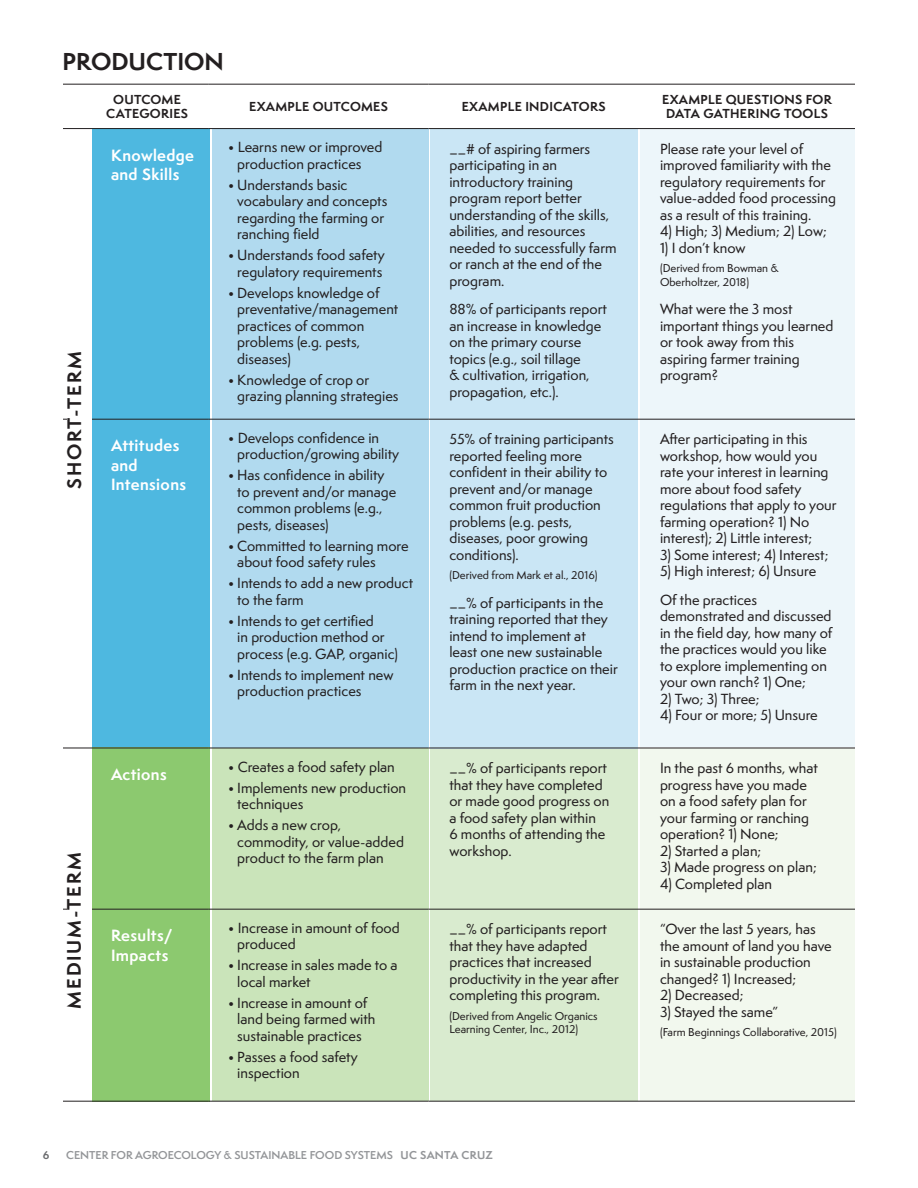
<style>
.page{position:relative;width:918px;height:1188px;background:#fff}
.page>*{position:absolute;margin:0;border:0;box-sizing:border-box;transform-origin:0 0}
.table_head{font:700 22.5px "Semplicita Pro";color:#231f20}
.t1{font:700 18px "Semplicita Pro";letter-spacing:.1em;color:#231f20}
.t2{font:700 15px/19.5px "Semplicita Pro";letter-spacing:.025em;color:#fff}
.indicators{font:500 13.5px/16.5px "Semplicita Pro";color:#231f20}
.bullets{font:500 13.5px/16.5px "Semplicita Pro";color:#231f20}
.questions{font:500 13.5px/16.5px "Semplicita Pro";color:#231f20}
.t3{font:700 12px/14.4px "Semplicita Pro";letter-spacing:.025em;color:#231f20;text-align:center}
.citation{font:500 10.5px/13.5px "Semplicita Pro";color:#231f20}
.t4{font:600 10.5px "Semplicita Pro";color:#939598}
.t5{font:700 10.5px "Semplicita Pro";color:#6c6d70}
.s1{font-weight:700}
</style>
<div class="page">
<div style="left:641px;top:129px;width:214px;height:618px;background:#edf6fa"></div>
<div style="left:641px;top:748px;width:214px;height:352px;background:#f2f8ee"></div>
<div style="left:431px;top:129px;width:207px;height:620px;background:#cae6f5"></div>
<div style="left:431px;top:749px;width:207px;height:352px;background:#d9ebcf"></div>
<div style="left:212px;top:128px;width:216px;height:620px;background:#b1daef"></div>
<div style="left:212px;top:748px;width:216px;height:353px;background:#cae4ba"></div>
<div style="left:92px;top:129px;width:118px;height:619px;background:#4eb8e0"></div>
<div style="left:92px;top:748px;width:118px;height:354px;background:#8cc96f"></div>
<hr style="left:63px;top:84px;width:146px;height:1px;background:#231f20">
<hr style="left:209px;top:84px;width:219px;height:1px;background:#231f20">
<hr style="left:63px;top:128px;width:146px;height:1px;background:#231f20">
<hr style="left:63px;top:419px;width:146px;height:1px;background:#231f20">
<hr style="left:428px;top:419px;width:211px;height:1px;background:#231f20">
<hr style="left:639px;top:419px;width:216px;height:1px;background:#231f20">
<hr style="left:63px;top:748px;width:146px;height:1px;background:#231f20">
<hr style="left:428px;top:748px;width:211px;height:1px;background:#231f20">
<hr style="left:639px;top:748px;width:216px;height:1px;background:#231f20">
<hr style="left:63px;top:909px;width:146px;height:1px;background:#231f20">
<hr style="left:209px;top:909px;width:219px;height:1px;background:#231f20">
<hr style="left:428px;top:909px;width:211px;height:1px;background:#231f20">
<hr style="left:639px;top:909px;width:216px;height:1px;background:#231f20">
<hr style="left:63px;top:1101px;width:146px;height:1px;background:#231f20">
<hr style="left:209px;top:1101px;width:219px;height:1px;background:#231f20">
<hr style="left:428px;top:1101px;width:211px;height:1px;background:#231f20">
<hr style="left:639px;top:1101px;width:216px;height:1px;background:#231f20">
<hr style="left:209px;top:128px;width:219px;height:1px;background:#231f20">
<hr style="left:209px;top:419px;width:219px;height:1px;background:#231f20">
<hr style="left:209px;top:748px;width:219px;height:1px;background:#231f20">
<hr style="left:428px;top:84px;width:211px;height:1px;background:#231f20">
<hr style="left:639px;top:84px;width:216px;height:1px;background:#231f20">
<hr style="left:428px;top:128px;width:211px;height:1px;background:#231f20">
<hr style="left:639px;top:128px;width:216px;height:1px;background:#231f20">
<div style="left:68px;top:320px;width:24px;height:200px;background:#fff"></div>
<div style="left:67px;top:831px;width:25px;height:199px;background:#fff"></div>
<p class="table_head" style="left:62px;top:45px;width:163px">PRODUCTION</p>
<p class="t1" style="left:61px;top:489px;width:139px;rotate:-90deg">SHORT-TERM</p>
<p class="t1" style="left:61px;top:1009px;width:157px;rotate:-90deg">MEDIUM-TERM</p>
<p class="t3" style="left:106px;top:92px;width:83px">OUTCOME<br>CATEGORIES</p>
<p class="t3" style="left:249px;top:99px;width:140px">EXAMPLE OUTCOMES</p>
<p class="t3" style="left:462px;top:99px;width:145px">EXAMPLE INDICATORS</p>
<p class="t3" style="left:662px;top:92px;width:171px">EXAMPLE QUESTIONS FOR<br>DATA GATHERING TOOLS</p>
<p class="t2" style="left:111px;top:145px;width:85px">Knowledge and Skills</p>
<p class="bullets" style="left:237px;top:139px;width:147px;text-indent:-9px">• Learns new or improved production practices</p>
<p class="bullets" style="left:237px;top:176px;width:152px;text-indent:-9px">• Understands basic vocabulary and concepts regarding the farming or ranching field</p>
<p class="bullets" style="left:228px;top:247px;width:158px;text-align:center">• Understands food safety regulatory requirements</p>
<p class="bullets" style="left:237px;top:284px;width:163px;text-indent:-9px">• Develops knowledge of preventative/management practices of common problems (e.g. pests, diseases)</p>
<p class="bullets" style="left:237px;top:371px;width:163px;text-indent:-9px">• Knowledge of crop or grazing planning strategies</p>
<p class="indicators" style="left:660px;top:140px;width:177px">Please rate your level of improved familiarity with the regulatory requirements for value-added food processing as a result of this training.</p>
<p class="indicators" style="left:660px;top:223px;width:168px">4) High; 3) Medium; 2) Low;</p>
<p class="indicators" style="left:660px;top:239px;width:87px">1) I don’t know</p>
<p class="citation" style="left:660px;top:261px;width:120px">(Derived from Bowman &amp;<br>Oberholtzer, 2018)</p>
<p class="indicators" style="left:660px;top:301px;width:175px">What were the 3 most important things you learned or took away from this aspiring farmer training program?</p>
<p class="indicators" style="left:449px;top:140px;width:169px">__# of aspiring farmers participating in an introductory training program report better understanding of the skills, abilities, and resources needed to successfully farm or ranch at the end of the program.</p>
<p class="indicators" style="left:449px;top:301px;width:159px">88% of participants report an increase in knowledge on the primary course topics (e.g., soil tillage<br>&amp; cultivation, irrigation, propagation, etc.).</p>
<p class="t2" style="left:111px;top:436px;width:77px">Attitudes and<br>Intensions</p>
<p class="bullets" style="left:237px;top:429px;width:163px;text-indent:-9px">• Develops confidence in production/growing ability</p>
<p class="bullets" style="left:237px;top:467px;width:160px;text-indent:-9px">• Has confidence in ability to prevent and/or manage common problems (e.g., pests, diseases)</p>
<p class="bullets" style="left:237px;top:537px;width:173px;text-indent:-9px">• Committed to learning more about food safety rules</p>
<p class="bullets" style="left:237px;top:575px;width:177px;text-indent:-9px">• Intends to add a new product to the farm</p>
<p class="bullets" style="left:237px;top:612px;width:162px;text-indent:-9px">• Intends to get certified<br>in production method or process (e.g. GAP, organic)</p>
<p class="bullets" style="left:237px;top:666px;width:158px;text-indent:-9px">• Intends to implement new production practices</p>
<p class="t2" style="left:111px;top:765px;width:57px">Actions</p>
<p class="bullets" style="left:228px;top:758px;width:168px">• Creates a food safety plan</p>
<p class="bullets" style="left:237px;top:779px;width:170px;text-indent:-9px">• Implements new production techniques</p>
<p class="bullets" style="left:237px;top:817px;width:168px;text-indent:-9px">• Adds a new crop, commodity, or value-added product to the farm plan</p>
<p class="t2" style="left:111px;top:926px;width:63px">Results/<br>Impacts</p>
<p class="bullets" style="left:237px;top:919px;width:164px;text-indent:-9px">• Increase in amount of food produced</p>
<p class="bullets" style="left:237px;top:957px;width:162px;text-indent:-9px">• Increase in sales made to a local market</p>
<p class="bullets" style="left:237px;top:994px;width:140px;text-indent:-9px">• Increase in amount of land being farmed with sustainable practices</p>
<p class="bullets" style="left:237px;top:1048px;width:122px;text-indent:-9px">• Passes a food safety inspection</p>
<p class="indicators" style="left:449px;top:431px;width:166px">55% of training participants reported feeling more confident in their ability to prevent and/or manage common fruit production problems (e.g. pests, diseases, poor growing conditions).</p>
<p class="citation" style="left:449px;top:569px;width:150px">(Derived from Mark et al., 2016)</p>
<p class="indicators" style="left:449px;top:594px;width:170px">__% of participants in the training reported that they intend to implement at<br>least one new sustainable production practice on their farm in the next year.</p>
<p class="questions" style="left:660px;top:431px;width:178px">After participating in this workshop, how would you rate your interest in learning more about food safety regulations that apply to your farming operation? 1) No interest); 2) Little interest;</p>
<p class="questions" style="left:660px;top:546px;width:170px">3) Some interest; 4) Interest;</p>
<p class="questions" style="left:660px;top:563px;width:158px">5) High interest; 6) Unsure</p>
<p class="questions" style="left:660px;top:591px;width:174px">Of the practices demonstrated and discussed in the field day, how many of the practices would you like to explore implementing on your own ranch? 1) One;</p>
<p class="questions" style="left:660px;top:690px;width:101px">2) Two; 3) Three;</p>
<p class="questions" style="left:660px;top:707px;width:159px">4) Four or more; 5) Unsure</p>
<p class="indicators" style="left:449px;top:760px;width:161px">__% of participants report that they have completed or made good progress on a food safety plan within<br>6 months of attending the workshop.</p>
<p class="questions" style="left:660px;top:760px;width:159px">In the past 6 months, what progress have you made on a food safety plan for your farming or ranching operation? 1) None;</p>
<p class="questions" style="left:660px;top:842px;width:103px">2) Started a plan;</p>
<p class="questions" style="left:660px;top:859px;width:158px">3) Made progress on plan;</p>
<p class="questions" style="left:660px;top:875px;width:114px">4) Completed plan</p>
<p class="indicators" style="left:449px;top:921px;width:171px">__% of participants report that they have adapted practices that increased productivity in the year after completing this program.</p>
<p class="citation" style="left:449px;top:1009px;width:150px">(Derived from Angelic Organics<br>Learning Center, Inc., 2012)</p>
<p class="indicators" style="left:660px;top:921px;width:173px">“Over the last 5 years, has the amount of land you have in sustainable production changed? 1) Increased;</p>
<p class="indicators" style="left:660px;top:987px;width:85px">2) Decreased;</p>
<p class="indicators" style="left:660px;top:1003px;width:119px">3) Stayed the same”</p>
<p class="citation" style="left:660px;top:1026px;width:178px">(Farm Beginnings Collaborative, 2015)</p>
<p class="t5" style="left:43px;top:1147px;width:8px">6</p>
<p class="t4" style="left:66px;top:1147px;width:428px">CENTER FOR AGROECOLOGY &amp; SUSTAINABLE FOOD SYSTEMS <span class="s1">UC SANTA CRUZ</span></p>
</div>
